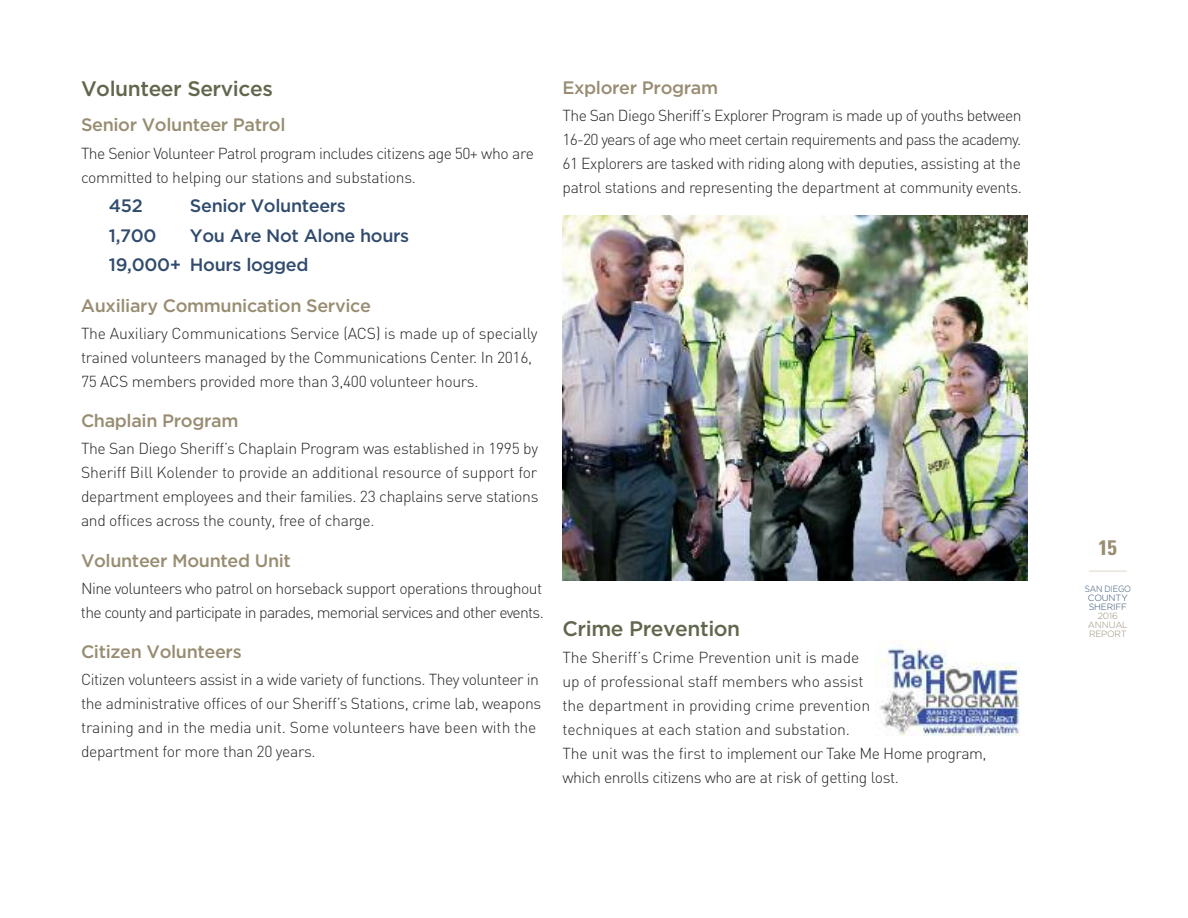
<style>
.page{position:relative;width:1188px;height:918px;background:#fff}
.page>*{position:absolute;margin:0;border:0;box-sizing:border-box;transform-origin:0 0}
.t1{font:500 21px "Gotham";letter-spacing:-.02em;color:#61674d}
.t2{font:700 condensed 21px "Univers";color:#988d72}
.t3{font:500 18px "Gotham";letter-spacing:-.02em;color:#988d72}
.t4{font:500 18px/29.7px "Gotham";letter-spacing:-.02em;color:#304b6d}
.t5{font:300 15.75px/24px "DIN";letter-spacing:-.02em;color:#272526}
.t6{font:300 15.75px/24px "DIN";letter-spacing:-.045em;color:#272526}
.t7{font:300 9px/9px "Gotham";letter-spacing:-.02em;color:#304b6d;text-align:center;scale:.9 1}
.t8{font:300 9px/9px "Gotham";letter-spacing:-.02em;color:#988d72;text-align:center}
</style>
<div class="page">
<hr style="left:1089px;top:571px;width:38px;height:1px;background:#e0d7c6">
<img style="left:562px;top:215px;width:466px;height:365px">
<img style="left:876px;top:644px;width:144px;height:92px">
<h1 class="t1" style="left:81px;top:77px;width:193px">Volunteer Services</h1>
<p class="t3" style="left:81px;top:115px;width:206px">Senior Volunteer Patrol</p>
<p class="t5" style="left:81px;top:141px;width:454px">The Senior Volunteer Patrol program includes citizens age 50+ who are committed to helping our stations and substations.</p>
<p class="t4" style="left:109px;top:191px;width:35px">452</p>
<p class="t4" style="left:190px;top:191px;width:157px">Senior Volunteers</p>
<p class="t4" style="left:109px;top:220px;width:49px">1,700</p>
<p class="t4" style="left:109px;top:220px;width:302px;text-indent:81px">You Are Not Alone hours<br>19,000+ Hours logged</p>
<p class="t3" style="left:81px;top:295px;width:291px">Auxiliary Communication Service</p>
<p class="t5" style="left:81px;top:322px;width:458px">The Auxiliary Communications Service (ACS) is made up of specially trained volunteers managed by the Communications Center. In 2016,<br>75 ACS members provided more than 3,400 volunteer hours.</p>
<p class="t3" style="left:81px;top:410px;width:159px">Chaplain Program</p>
<p class="t5" style="left:81px;top:437px;width:459px;text-align:justify">The San Diego Sheriff’s Chaplain Program was established in 1995 by Sheriff Bill Kolender to provide an additional resource of support for department employees and their families. 23 chaplains serve stations and offices across the county, free of charge.</p>
<p class="t3" style="left:81px;top:550px;width:211px">Volunteer Mounted Unit</p>
<p class="t6" style="left:81px;top:576px;width:464px">Nine volunteers who patrol on horseback support operations throughout the county and participate in parades, memorial services and other events.</p>
<p class="t3" style="left:81px;top:641px;width:162px">Citizen Volunteers</p>
<p class="t5" style="left:81px;top:668px;width:462px">Citizen volunteers assist in a wide variety of functions. They volunteer in the administrative offices of our Sheriff’s Stations, crime lab, weapons training and in the media unit. Some volunteers have been with the department for more than 20 years.</p>
<p class="t3" style="left:562px;top:78px;width:157px">Explorer Program</p>
<p class="t5" style="left:562px;top:104px;width:461px;text-align:justify">The San Diego Sheriff’s Explorer Program is made up of youths between 16-20 years of age who meet certain requirements and pass the academy.<br>61 Explorers are tasked with riding along with deputies, assisting at the patrol stations and representing the department at community events.</p>
<h1 class="t1" style="left:562px;top:617px;width:179px">Crime Prevention</h1>
<p class="t5" style="left:562px;top:646px;width:426px">The Sheriff’s Crime Prevention unit is made<br>up of professional staff members who assist<br>the department in providing crime prevention<br>techniques at each station and substation.<br>The unit was the first to implement our Take Me Home program, which enrolls citizens who are at risk of getting lost.</p>
<h1 class="t2" style="left:1099px;top:540px;width:20px">15</h1>
<p class="t7" style="left:1085px;top:584px;width:53px">SAN DIEGO<br>COUNTY<br>SHERIFF</p>
<p class="t8" style="left:1088px;top:611px;width:41px">2016<br>ANNUAL<br>REPORT</p>
</div>
